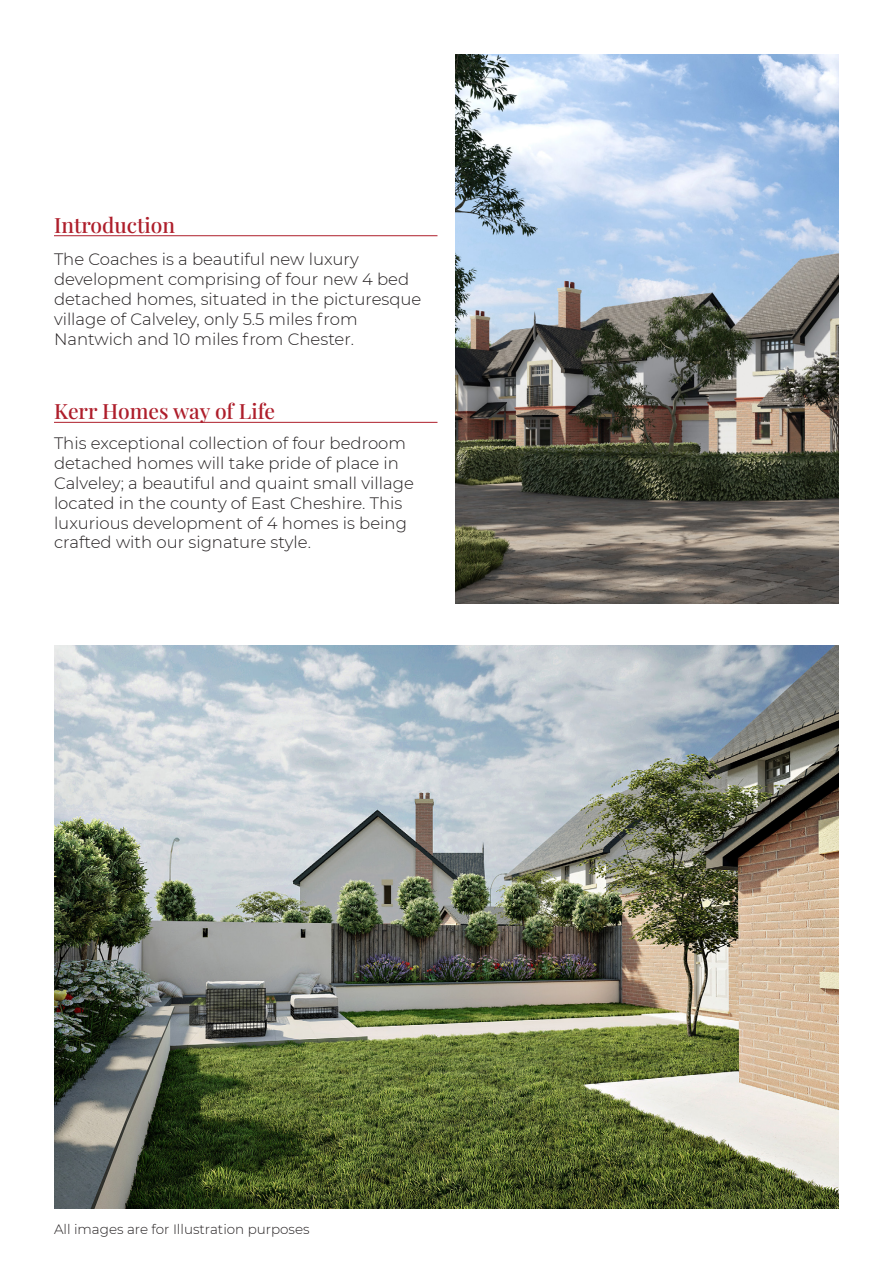
<style>
.page{position:relative;width:893px;height:1263px;background:#fff}
.page>*{position:absolute;margin:0;border:0;box-sizing:border-box;transform-origin:0 0}
.t1{font:500 21px "Playfair Display";color:#ae1e2b}
.t2{font:300 16.5px/19.8px "Montserrat";color:#231f20}
.t3{font:300 13.5px "Montserrat";color:#231f20}
</style>
<div class="page">
<img style="left:54px;top:645px;width:785px;height:564px">
<hr style="left:54px;top:422px;width:383px;height:1px;background:#ae1e2b">
<hr style="left:54px;top:235px;width:383px;height:1px;background:#ae1e2b">
<img style="left:455px;top:54px;width:384px;height:550px">
<p class="t1" style="left:54px;top:208px;width:123px">Introduction</p>
<p class="t2" style="left:54px;top:249px;width:369px">The Coaches is a beautiful new luxury development comprising of four new 4 bed detached homes, situated in the picturesque village of Calveley, only 5.5 miles from Nantwich and 10 miles from Chester.</p>
<p class="t1" style="left:54px;top:395px;width:223px">Kerr Homes way of Life</p>
<p class="t2" style="left:54px;top:433px;width:361px">This exceptional collection of four bedroom detached homes will take pride of place in Calveley; a beautiful and quaint small village located in the county of East Cheshire. This luxurious development of 4 homes is being crafted with our signature style.</p>
<p class="t3" style="left:54px;top:1220px;width:257px">All images are for Illustration purposes</p>
</div>
